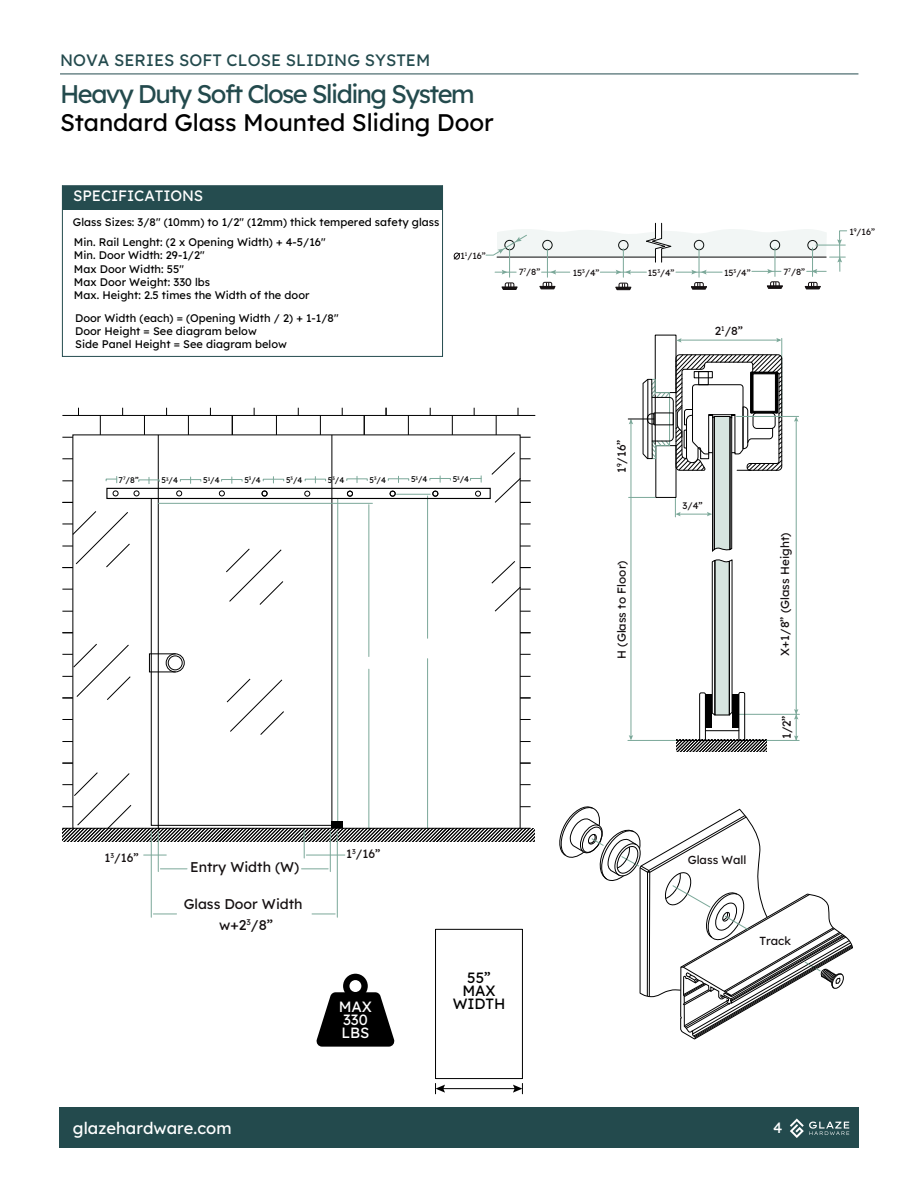
<style>
.page{position:relative;width:920px;height:1190px;background:#fff}
.page>*{position:absolute;margin:0;border:0;box-sizing:border-box;transform-origin:0 0}
.t1{font:25.5px "Lexend Deca";letter-spacing:-.06em;color:#234a4d}
.t2{font:24px "Lexend Deca";letter-spacing:-.005em;color:#000}
.t3{font:16.5px "Lexend Deca";color:#234a4d}
.t4{font:16.5px "Lexend Deca";color:#fff}
.t5{font:15px "Lexend Deca";letter-spacing:-.005em;color:#fff}
.t6{font:14.85px/12.8px "Lexend Deca";letter-spacing:-.005em;color:#000;text-align:center}
.t7{font:14.85px/12.8px "Lexend Deca";letter-spacing:-.005em;color:#fff}
.t8{font:14.1px/20.9px "Lexend Deca";color:#151011;text-align:center}
.t9{font:11.85px "Lexend Deca";color:#151011}
.t10{font:11.7px "Lexend Deca";color:#151011}
.t11{font:10.95px/13.2px "Lexend Deca";color:#000}
.t12{font:9.45px "Lexend Deca";color:#151011}
.t13{font:8.85px "Lexend Deca";color:#151011}
.t14{font:8.25px "Lexend Deca";color:#000}
.t15{font:4.8px "Lexend Deca";color:#000}
</style>
<div class="page">
<div style="left:62px;top:185px;width:381px;height:172px;border:1px solid #254c4f"></div>
<div style="left:62px;top:186px;width:380px;height:23px;background:#254c4f"></div>
<hr style="left:60px;top:74px;width:798px;height:1px;background:#254c4f">
<div style="left:59px;top:1107px;width:799px;height:41px;background:#234a4d"></div>
<svg style="left:809px;top:1121px;width:40px;height:14px"></svg>
<svg style="left:790px;top:1118px;width:13px;height:20px"></svg>
<svg style="left:453px;top:252px;width:8px;height:8px"></svg>
<svg style="left:485px;top:222px;width:362px;height:69px"></svg>
<hr style="left:331px;top:435px;width:1px;height:393px;background:#000">
<hr style="left:158px;top:435px;width:1px;height:394px;background:#000">
<hr style="left:337px;top:498px;width:1px;height:329px;background:#7ba899">
<hr style="left:368px;top:504px;width:1px;height:152px;background:#7ba899">
<hr style="left:158px;top:503px;width:214px;height:1px;background:#7ba899">
<hr style="left:396px;top:494px;width:34px;height:1px;background:#7ba899">
<hr style="left:368px;top:669px;width:1px;height:160px;background:#7ba899">
<hr style="left:427px;top:658px;width:1px;height:171px;background:#7ba899">
<hr style="left:427px;top:496px;width:1px;height:142px;background:#7ba899">
<div style="left:106px;top:488px;width:384px;height:11px;border:1px solid #000"></div>
<svg style="left:150px;top:498px;width:182px;height:273px"></svg>
<div style="left:166px;top:653px;width:19px;height:19px;border:1px solid #000;border-radius:50%"></div>
<div style="left:168px;top:655px;width:14px;height:15px;border:1px solid #000;border-radius:50%"></div>
<div style="left:149px;top:653px;width:27px;height:19px;border:1px solid #000"></div>
<hr style="left:62px;top:415px;width:473px;height:1px;background:#000">
<svg style="left:100px;top:416px;width:1px;height:19px"></svg>
<svg style="left:144px;top:416px;width:1px;height:19px"></svg>
<svg style="left:188px;top:416px;width:1px;height:19px"></svg>
<svg style="left:232px;top:416px;width:1px;height:19px"></svg>
<svg style="left:276px;top:416px;width:1px;height:19px"></svg>
<svg style="left:320px;top:416px;width:1px;height:19px"></svg>
<svg style="left:364px;top:416px;width:1px;height:19px"></svg>
<svg style="left:408px;top:416px;width:1px;height:19px"></svg>
<svg style="left:452px;top:416px;width:1px;height:19px"></svg>
<svg style="left:496px;top:416px;width:1px;height:19px"></svg>
<svg style="left:432px;top:491px;width:6px;height:5px"></svg>
<svg style="left:390px;top:491px;width:5px;height:5px"></svg>
<svg style="left:475px;top:491px;width:6px;height:5px"></svg>
<svg style="left:304px;top:491px;width:6px;height:5px"></svg>
<svg style="left:347px;top:491px;width:6px;height:5px"></svg>
<svg style="left:219px;top:490px;width:6px;height:6px"></svg>
<svg style="left:176px;top:490px;width:6px;height:6px"></svg>
<svg style="left:262px;top:490px;width:5px;height:6px"></svg>
<svg style="left:134px;top:490px;width:5px;height:6px"></svg>
<svg style="left:113px;top:490px;width:5px;height:6px"></svg>
<svg style="left:62px;top:510px;width:68px;height:58px"></svg>
<svg style="left:225px;top:548px;width:59px;height:57px"></svg>
<svg style="left:62px;top:643px;width:69px;height:57px"></svg>
<svg style="left:226px;top:678px;width:59px;height:57px"></svg>
<svg style="left:491px;top:560px;width:39px;height:52px"></svg>
<svg style="left:490px;top:451px;width:40px;height:52px"></svg>
<svg style="left:470px;top:476px;width:12px;height:6px"></svg>
<div style="left:429px;top:478px;width:21px;height:2px;border:1px solid #7ba899"></div>
<div style="left:388px;top:478px;width:21px;height:3px;border:1px solid #7ba899"></div>
<div style="left:346px;top:478px;width:21px;height:3px;border:1px solid #7ba899"></div>
<div style="left:305px;top:479px;width:21px;height:2px;border:1px solid #7ba899"></div>
<div style="left:263px;top:479px;width:21px;height:2px;border:1px solid #7ba899"></div>
<div style="left:221px;top:479px;width:21px;height:2px;border:1px solid #7ba899"></div>
<div style="left:180px;top:479px;width:21px;height:2px;border:1px solid #7ba899"></div>
<div style="left:138px;top:479px;width:22px;height:3px;border:1px solid #7ba899"></div>
<svg style="left:105px;top:476px;width:12px;height:7px"></svg>
<hr style="left:151px;top:831px;width:1px;height:86px;background:#7ba899">
<hr style="left:158px;top:831px;width:1px;height:40px;background:#7ba899">
<svg style="left:153px;top:913px;width:23px;height:1px"></svg>
<svg style="left:160px;top:868px;width:27px;height:1px"></svg>
<hr style="left:337px;top:831px;width:1px;height:86px;background:#7ba899">
<hr style="left:330px;top:831px;width:1px;height:40px;background:#7ba899">
<svg style="left:62px;top:771px;width:472px;height:87px"></svg>
<svg style="left:312px;top:913px;width:23px;height:1px"></svg>
<svg style="left:301px;top:868px;width:27px;height:1px"></svg>
<hr style="left:306px;top:854px;width:39px;height:1px;background:#7ba899">
<svg style="left:316px;top:973px;width:79px;height:73px"></svg>
<div style="left:435px;top:929px;width:88px;height:149px;border:1px solid #000"></div>
<hr style="left:438px;top:1088px;width:82px;height:1px;background:#000">
<svg style="left:513px;top:1083px;width:10px;height:10px"></svg>
<svg style="left:435px;top:1083px;width:10px;height:10px"></svg>
<svg style="left:559px;top:806px;width:294px;height:233px"></svg>
<hr style="left:737px;top:714px;width:62px;height:1px;background:#7ba899">
<hr style="left:628px;top:740px;width:62px;height:1px;background:#7ba899">
<hr style="left:745px;top:740px;width:54px;height:1px;background:#7ba899">
<hr style="left:795px;top:419px;width:1px;height:321px;background:#7ba899">
<hr style="left:781px;top:338px;width:1px;height:77px;background:#7ba899">
<svg style="left:794px;top:417px;width:4px;height:5px"></svg>
<svg style="left:794px;top:709px;width:4px;height:10px"></svg>
<svg style="left:794px;top:735px;width:4px;height:5px"></svg>
<hr style="left:630px;top:420px;width:1px;height:318px;background:#7ba899">
<svg style="left:629px;top:735px;width:4px;height:5px"></svg>
<svg style="left:711px;top:559px;width:21px;height:157px;background:#b1b9b6"></svg>
<div style="left:699px;top:692px;width:6px;height:49px;border:1px solid #000;border-radius:2px"></div>
<div style="left:705px;top:694px;width:7px;height:34px;background:#000"></div>
<div style="left:738px;top:692px;width:7px;height:49px;border:1px solid #000;border-radius:2px"></div>
<div style="left:732px;top:694px;width:7px;height:34px;background:#000"></div>
<hr style="left:705px;top:730px;width:34px;height:1px;background:#000">
<svg style="left:676px;top:740px;width:90px;height:12px"></svg>
<hr style="left:736px;top:416px;width:62px;height:1px;background:#7ba899">
<hr style="left:680px;top:340px;width:99px;height:1px;background:#7ba899">
<svg style="left:776px;top:338px;width:5px;height:4px"></svg>
<svg style="left:676px;top:338px;width:5px;height:4px"></svg>
<svg style="left:628px;top:354px;width:154px;height:198px"></svg>
<h3 class="t3" style="left:60px;top:48px;width:372px">NOVA SERIES SOFT CLOSE SLIDING SYSTEM</h3>
<h1 class="t1" style="left:60px;top:75px;width:416px">Heavy Duty Soft Close Sliding System</h1>
<h2 class="t2" style="left:60px;top:105px;width:435px">Standard Glass Mounted Sliding Door</h2>
<h3 class="t5" style="left:73px;top:185px;width:132px">SPECIFICATIONS</h3>
<p class="t11" style="left:73px;top:211px;width:368px;line-height:20.1px">Glass Sizes: 3/8" (10mm) to 1/2" (12mm) thick tempered safety glass<br>Min. Rail Lenght: (2 x Opening Width) + 4-5/16"</p>
<p class="t11" style="left:74px;top:248px;width:237px">Min. Door Width: 29-1/2"<br>Max Door Width: 55"<br>Max Door Weight: 330 lbs<br>Max. Height: 2.5 times the Width of the door</p>
<p class="t11" style="left:75px;top:310px;width:265px">Door Width (each) = (Opening Width / 2) + 1-1/8"<br>Door Height = See diagram below<br>Side Panel Height = See diagram below</p>
<p class="t13" style="left:460px;top:249px;width:27px">1<sup>1</sup>/16”</p>
<p class="t13" style="left:518px;top:265px;width:23px">7<sup>7</sup>/8”</p>
<p class="t13" style="left:783px;top:265px;width:23px">7<sup>7</sup>/8”</p>
<p class="t13" style="left:572px;top:266px;width:28px">15<sup>3</sup>/4”</p>
<p class="t13" style="left:724px;top:266px;width:28px">15<sup>3</sup>/4”</p>
<p class="t13" style="left:648px;top:266px;width:28px">15<sup>3</sup>/4”</p>
<p class="t10" style="left:714px;top:322px;width:30px">2<sup>1</sup>/8”</p>
<p class="t14" style="left:119px;top:474px;width:22px">7<sup>7</sup>/8”</p>
<p class="t14" style="left:161px;top:474px;width:18px">5<sup>3</sup>/4</p>
<p class="t14" style="left:203px;top:474px;width:18px">5<sup>3</sup>/4</p>
<p class="t14" style="left:244px;top:474px;width:18px">5<sup>3</sup>/4</p>
<p class="t14" style="left:286px;top:474px;width:18px">5<sup>3</sup>/4</p>
<p class="t14" style="left:328px;top:474px;width:18px">5<sup>3</sup>/4</p>
<p class="t14" style="left:369px;top:474px;width:18px">5<sup>3</sup>/4</p>
<p class="t15" style="left:415px;top:474px;width:4px">3</p>
<p class="t14" style="left:411px;top:473px;width:18px">5 /4</p>
<p class="t14" style="left:452px;top:473px;width:18px">5<sup>3</sup>/4</p>
<p class="t10" style="left:613px;top:473px;width:35px;rotate:-90deg">1<sup>9</sup>/16”</p>
<p class="t10" style="left:613px;top:659px;width:100px;rotate:-90deg">H (Glass to Floor)</p>
<p class="t12" style="left:682px;top:499px;width:22px">3/4”</p>
<p class="t10" style="left:776px;top:655px;width:124px;rotate:-90deg">X+1/8” (Glass Height)</p>
<p class="t10" style="left:778px;top:739px;width:25px;rotate:-90deg">1/2”</p>
<p class="t9" style="left:104px;top:849px;width:36px">1<sup>3</sup>/16”</p>
<p class="t9" style="left:346px;top:845px;width:36px">1<sup>3</sup>/16”</p>
<p class="t8" style="left:190px;top:855px;width:111px">Entry Width (W)</p>
<p class="t8" style="left:184px;top:892px;width:120px">Glass Door Width w+2<sup>3</sup>/8”</p>
<h3 class="t4" style="left:73px;top:1115px;width:160px">glazehardware.com</h3>
<h3 class="t7" style="left:339px;top:999px;width:35px">MAX<br>330<br>LBS</h3>
<h3 class="t6" style="left:452px;top:970px;width:54px">55”<br>MAX<br>WIDTH</h3>
<p class="t10" style="left:687px;top:851px;width:60px">Glass Wall</p>
<p class="t10" style="left:759px;top:932px;width:33px">Track</p>
<h3 class="t5" style="left:773px;top:1117px;width:11px">4</h3>
<p class="t13" style="left:849px;top:225px;width:27px">1<sup>9</sup>/16”</p>
</div>
